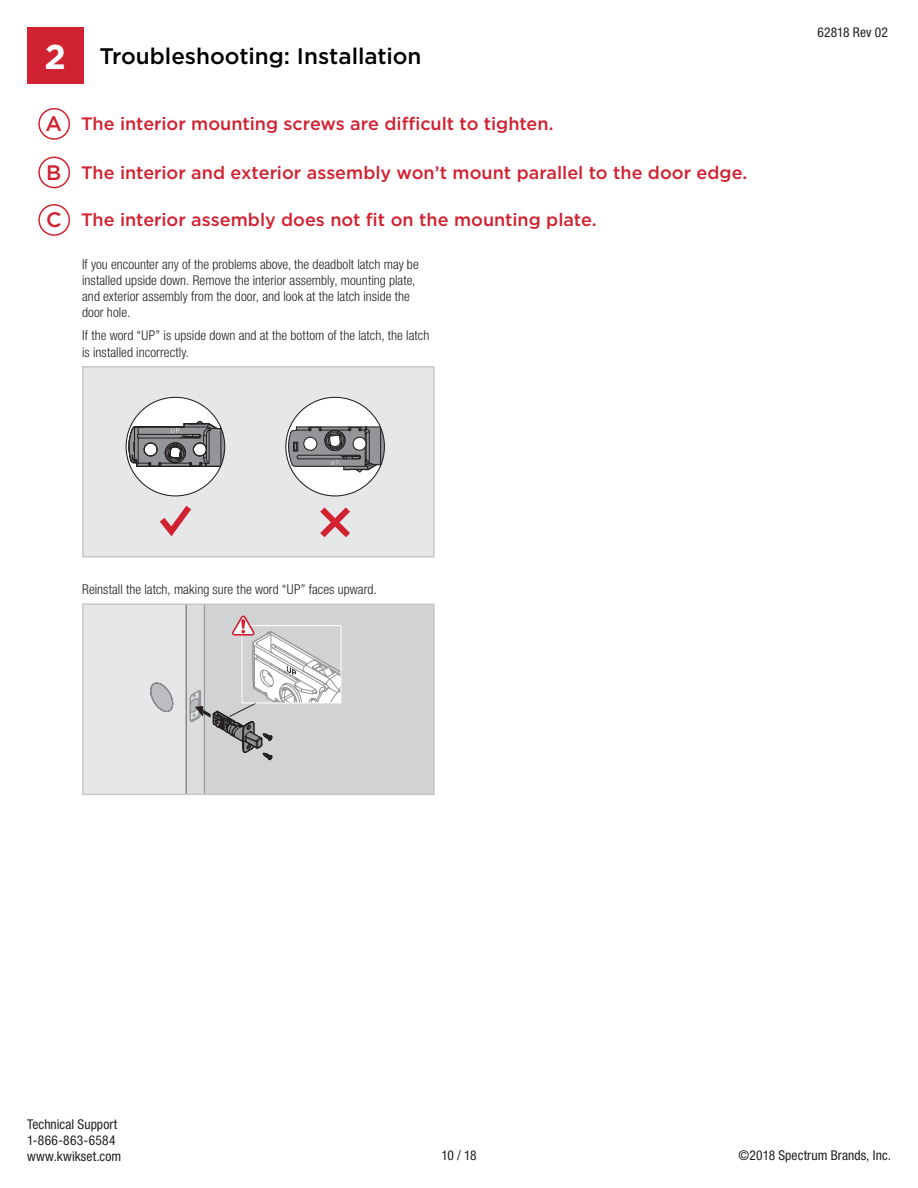
<style>
.page{position:relative;width:918px;height:1188px;background:#fff}
.page>*{position:absolute;margin:0;border:0;box-sizing:border-box;transform-origin:0 0}
.t1{font:700 34.5px "Gotham";color:#fff}
.t2{font:500 22.5px "Gotham";color:#000001}
.t3{font:500 21px "Gotham";color:#d12231}
.t4{font:500 18px "Gotham";color:#d12231}
.t5{font:300 condensed 13.5px/16.2px "Helvetica Neue LT Std";letter-spacing:.005em;color:#231f20}
.t6{font:condensed 13.5px/16.2px "Helvetica Neue LT Std";letter-spacing:.01em;color:#231f20}
</style>
<div class="page">
<div style="left:83px;top:367px;width:351px;height:190px;background:#e6e7e9"></div>
<svg style="left:127px;top:397px;width:98px;height:140px"></svg>
<svg style="left:285px;top:396px;width:100px;height:142px"></svg>
<div style="left:82px;top:366px;width:353px;height:192px;border:2px solid #c7c8ca"></div>
<div style="left:83px;top:604px;width:351px;height:190px;background:#e6e7e9"></div>
<div style="left:204px;top:604px;width:230px;height:190px;background:#d1d2d4"></div>
<svg style="left:150px;top:683px;width:23px;height:29px"></svg>
<svg style="left:186px;top:606px;width:155px;height:186px"></svg>
<div style="left:82px;top:603px;width:353px;height:192px;border:2px solid #c7c8ca"></div>
<div style="left:27px;top:27px;width:56px;height:57px;background:#d12231"></div>
<div style="left:38px;top:108px;width:32px;height:32px;border:2px solid #d12231;border-radius:50%"></div>
<div style="left:38px;top:157px;width:32px;height:31px;border:2px solid #d12231;border-radius:50%"></div>
<div style="left:38px;top:204px;width:32px;height:32px;border:2px solid #d12231;border-radius:50%"></div>
<h1 class="t1" style="left:44px;top:34px;width:23px">2</h1>
<h2 class="t2" style="left:99px;top:42px;width:324px">Troubleshooting: Installation</h2>
<h3 class="t3" style="left:45px;top:110px;width:18px">A</h3>
<h3 class="t3" style="left:46px;top:158px;width:17px">B</h3>
<h3 class="t3" style="left:46px;top:206px;width:17px">C</h3>
<h3 class="t4" style="left:81px;top:112px;width:474px">The interior mounting screws are difficult to tighten.</h3>
<h3 class="t4" style="left:81px;top:160px;width:668px">The interior and exterior assembly won’t mount parallel to the door edge.</h3>
<h3 class="t4" style="left:81px;top:208px;width:517px">The interior assembly does not fit on the mounting plate.</h3>
<p class="t5" style="left:82px;top:256px;width:338px">If you encounter any of the problems above, the deadbolt latch may be installed upside down. Remove the interior assembly, mounting plate, and exterior assembly from the door, and look at the latch inside the door hole.</p>
<p class="t5" style="left:82px;top:327px;width:349px">If the word “UP” is upside down and at the bottom of the latch, the latch is installed incorrectly.</p>
<p class="t6" style="left:818px;top:24px;width:72px">62818 Rev 02</p>
<p class="t5" style="left:82px;top:581px;width:296px">Reinstall the latch, making sure the word “UP” faces upward.</p>
<p class="t6" style="left:27px;top:1116px;width:96px">Technical Support<br>1-866-863-6584 www.kwikset.com</p>
<p class="t6" style="left:441px;top:1147px;width:37px">10 / 18</p>
<p class="t6" style="left:738px;top:1147px;width:154px">©2018 Spectrum Brands, Inc.</p>
</div>
